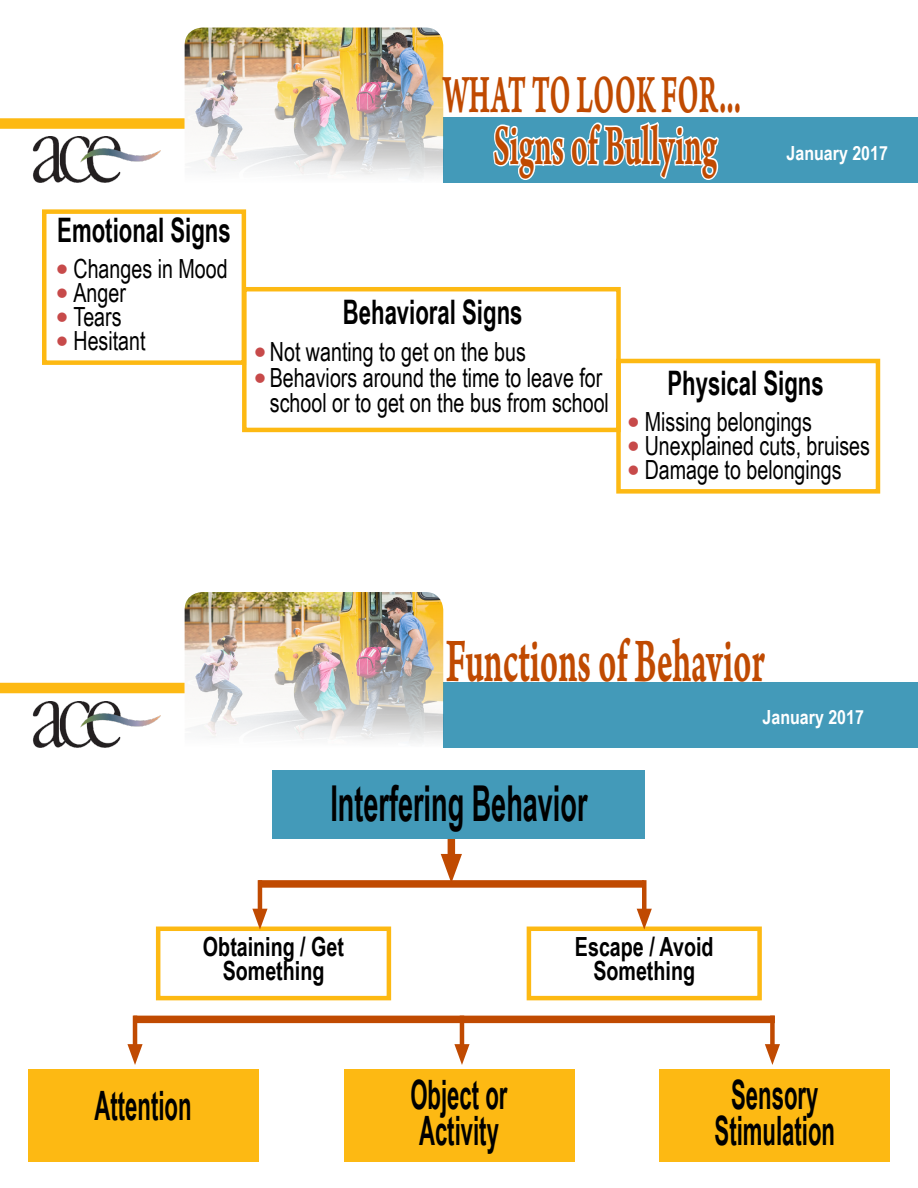
<style>
.page{position:relative;width:918px;height:1188px;background:#fff}
.page>*{position:absolute;margin:0;border:0;box-sizing:border-box;transform-origin:0 0}
.t1{font:65.55px "Arno Pro Smbd Caption";color:#c04a01;scale:.53 1}
.t2{font:60.3px "Arno Pro Smbd Caption";color:#c04a01;scale:.53 1}
.t3{font:57px "Arno Pro Smbd Caption";color:#c04a01;scale:.48 1}
.t4{font:700 49.5px "Arial Narrow";color:#000;scale:.67 1}
.t5{font:700 40.5px/36px "Arial Narrow";color:#000;scale:.67 1}
.t6{font:700 33.75px "Arial Narrow";color:#000;scale:.8 1}
.t7{font:26.4px/24px "Arial Narrow";color:#000;scale:.91 1}
.t8{font:700 26.4px/24px "Arial Narrow";color:#000;text-align:center;scale:.91 1}
.t9{font:700 19.5px "Arial Narrow";color:#fff}
</style>
<div class="page">
<div style="left:156px;top:927px;width:235px;height:73px;border:4px solid #fdb913"></div>
<div style="left:527px;top:927px;width:235px;height:73px;border:4px solid #fdb913"></div>
<div style="left:258px;top:880px;width:386px;height:8px;background:#c04a01"></div>
<div style="left:448px;top:815px;width:7px;height:51px;background:#c04a01"></div>
<svg style="left:441px;top:854px;width:21px;height:27px"></svg>
<hr style="left:258px;top:880px;width:4px;height:37px;background:#c04a01">
<svg style="left:252px;top:909px;width:16px;height:21px"></svg>
<hr style="left:642px;top:880px;width:4px;height:37px;background:#c04a01">
<svg style="left:637px;top:909px;width:15px;height:21px"></svg>
<div style="left:0;top:118px;width:185px;height:11px;background:#fdb913"></div>
<div style="left:443px;top:117px;width:475px;height:66px;background:#439ab9"></div>
<img style="left:185px;top:28px;width:258px;height:150px">
<img style="left:33px;top:137px;width:127px;height:46px">
<div style="left:42px;top:209px;width:204px;height:156px;border:4px solid #fdb913"></div>
<div style="left:242px;top:287px;width:379px;height:145px;border:4px solid #fdb913"></div>
<div style="left:616px;top:359px;width:264px;height:135px;border:4px solid #fdb913"></div>
<svg style="left:492px;top:122px;width:227px;height:185px"></svg>
<div style="left:0;top:683px;width:185px;height:10px;background:#fdb913"></div>
<div style="left:443px;top:682px;width:475px;height:66px;background:#439ab9"></div>
<img style="left:185px;top:592px;width:258px;height:151px">
<img style="left:33px;top:701px;width:127px;height:46px">
<div style="left:273px;top:770px;width:372px;height:69px;background:#439ab9"></div>
<div style="left:28px;top:1069px;width:230px;height:92px;background:#fdb913"></div>
<div style="left:344px;top:1069px;width:230px;height:92px;background:#fdb913"></div>
<div style="left:660px;top:1069px;width:230px;height:92px;background:#fdb913"></div>
<div style="left:134px;top:1016px;width:641px;height:7px;background:#c04a01"></div>
<hr style="left:133px;top:1016px;width:4px;height:36px;background:#c04a01">
<svg style="left:127px;top:1044px;width:16px;height:21px"></svg>
<hr style="left:460px;top:1016px;width:4px;height:36px;background:#c04a01">
<svg style="left:454px;top:1044px;width:16px;height:21px"></svg>
<div style="left:770px;top:1016px;width:5px;height:36px;background:#c04a01"></div>
<svg style="left:765px;top:1044px;width:15px;height:21px"></svg>
<p class="t6" style="left:57px;top:205px;width:218px">Emotional Signs</p>
<p class="t7" style="left:74px;top:256px;width:171px">Changes in Mood<br>Anger<br>Tears<br>Hesitant</p>
<h3 class="t3" style="left:443px;top:61px;width:622px">WHAT TO LOOK FOR...</h3>
<h2 class="t2" style="left:493px;top:110px;width:424px">Signs of Bullying</h2>
<p class="t9" style="left:787px;top:138px;width:103px">January 2017</p>
<p class="t6" style="left:343px;top:286px;width:226px">Behavioral Signs</p>
<p class="t7" style="left:270px;top:338px;width:374px;line-height:25.5px">Not wanting to get on the bus<br>Behaviors around the time to leave for school or to get on the bus from school</p>
<p class="t6" style="left:667px;top:357px;width:197px">Physical Signs</p>
<p class="t7" style="left:645px;top:408px;width:249px">Missing belongings<br>Unexplained cuts, bruises<br>Damage to belongings</p>
<h1 class="t1" style="left:446px;top:622px;width:604px">Functions of Behavior</h1>
<p class="t9" style="left:763px;top:703px;width:103px">January 2017</p>
<h3 class="t4" style="left:330px;top:766px;width:385px">Interfering Behavior</h3>
<p class="t8" style="left:203px;top:934px;width:157px">Obtaining / Get<br>Something</p>
<p class="t8" style="left:575px;top:934px;width:154px">Escape / Avoid<br>Something</p>
<h3 class="t5" style="left:95px;top:1086px;width:146px">Attention</h3>
<h3 class="t5" style="left:410px;top:1074px;width:147px">Object or<br>Activity</h3>
<h3 class="t5" style="left:715px;top:1074px;width:181px;text-align:center">Sensory<br>Stimulation</h3>
</div>
